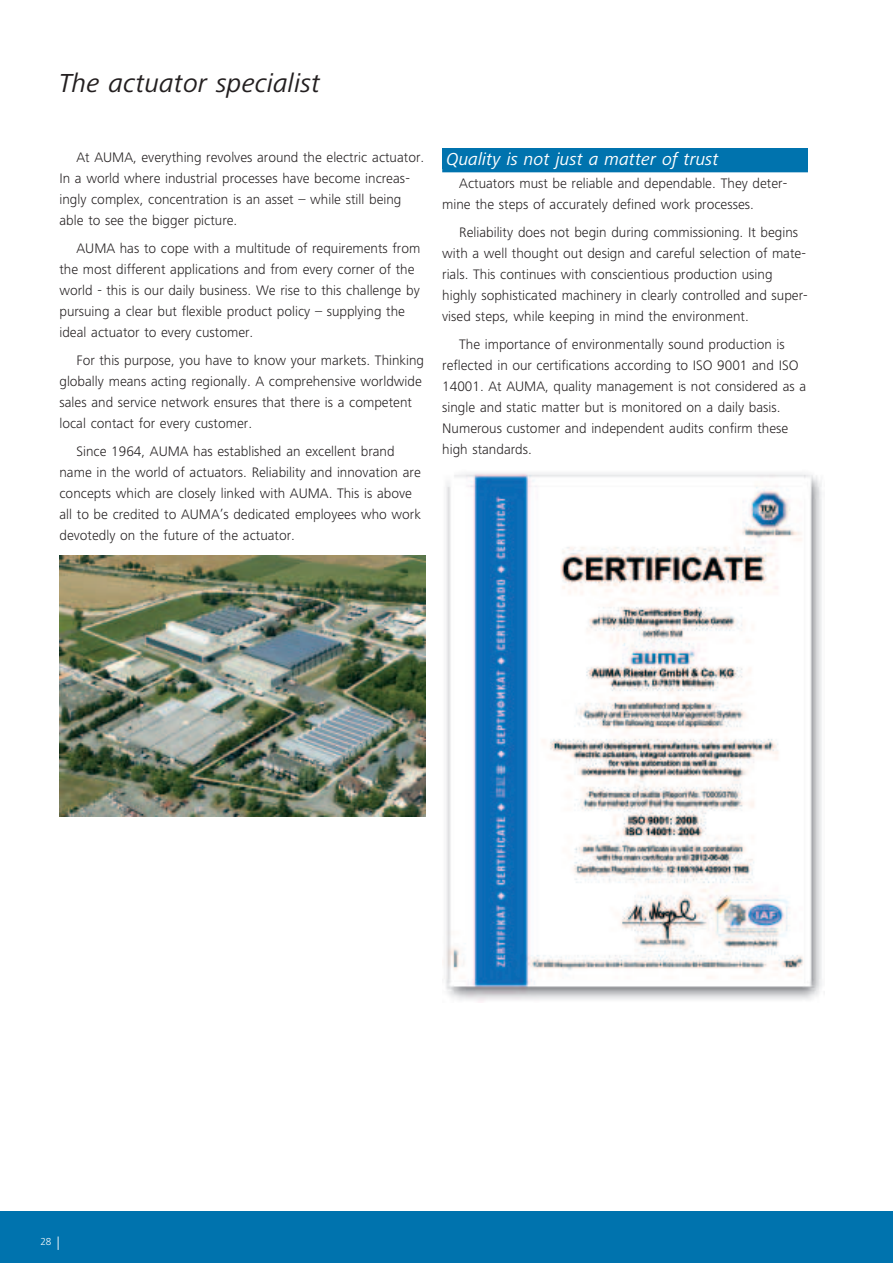
<style>
.page{position:relative;width:893px;height:1263px;background:#fff}
.page>*{position:absolute;margin:0;border:0;box-sizing:border-box;transform-origin:0 0}
.t1{font:italic 27px "Frutiger Next LT";color:#231f20}
.t2{font:italic 18px "Frutiger Next LT";color:#fff}
.t3{font:300 14.25px/21px "Frutiger Next LT";color:#231f20}
.t4{font:300 10.5px "Frutiger Next LT";color:#fff}
.s1{font-size:13.5px}
</style>
<div class="page">
<div style="left:0;top:1212px;width:893px;height:51px;background:#0073ae"></div>
<div style="left:442px;top:148px;width:366px;height:21px;background:#0073ae"></div>
<hr style="left:442px;top:169px;width:366px;height:3px;background:#0073ae">
<img style="left:443px;top:473px;width:379px;height:530px">
<img style="left:59px;top:555px;width:366px;height:261px">
<h1 class="t1" style="left:59px;top:73px;width:263px">The actuator specialist</h1>
<p class="t3" style="left:59px;top:148px;width:366px;text-indent:17px">At AUMA, everything revolves around the electric actuator.<br>In a world where industrial processes have become increas&shy;ingly complex, concentration is an asset – while still being able to see the bigger picture.</p>
<p class="t3" style="left:59px;top:239px;width:362px;text-indent:17px">AUMA has to cope with a multitude of requirements from the most different applications and from every corner of the world - this is our daily business. We rise to this challenge by pursuing a clear but flexible product policy – supplying the ideal actuator to every customer.</p>
<p class="t3" style="left:59px;top:351px;width:366px;text-indent:17px">For this purpose, you have to know your markets. Thinking globally means acting regionally. A comprehensive worldwide sales and service network ensures that there is a competent local contact for every customer.</p>
<p class="t3" style="left:59px;top:442px;width:363px;text-indent:17px">Since 1964, AUMA has established an excellent brand name in the world of actuators. Reliability and innovation are concepts which are closely linked with AUMA. This is above all to be credited to AUMA’s dedicated employees who work devotedly on the future of the actuator.</p>
<p class="t2" style="left:446px;top:152px;width:274px">Quality is not just a matter of trust</p>
<p class="t3" style="left:442px;top:174px;width:346px;text-indent:17px">Actuators must be reliable and dependable. They deter&shy;mine the steps of accurately defined work processes.</p>
<p class="t3" style="left:442px;top:223px;width:367px;text-indent:17px">Reliability does not begin during commissioning. It begins with a well thought out design and careful selection of mate&shy;rials. This continues with conscientious production using highly sophisticated machinery in clearly controlled and super&shy;vised steps, while keeping in mind the environment.</p>
<p class="t3" style="left:442px;top:335px;width:366px;text-indent:17px">The importance of environmentally sound production is reflected in our certifications according to ISO 9001 and ISO 14001. At AUMA, quality management is not considered as a single and static matter but is monitored on a daily basis.<br>Numerous customer and independent audits confirm these high standards.</p>
<p class="t4" style="left:40px;top:1238px;width:21px">28 <span class="s1">|</span></p>
</div>
